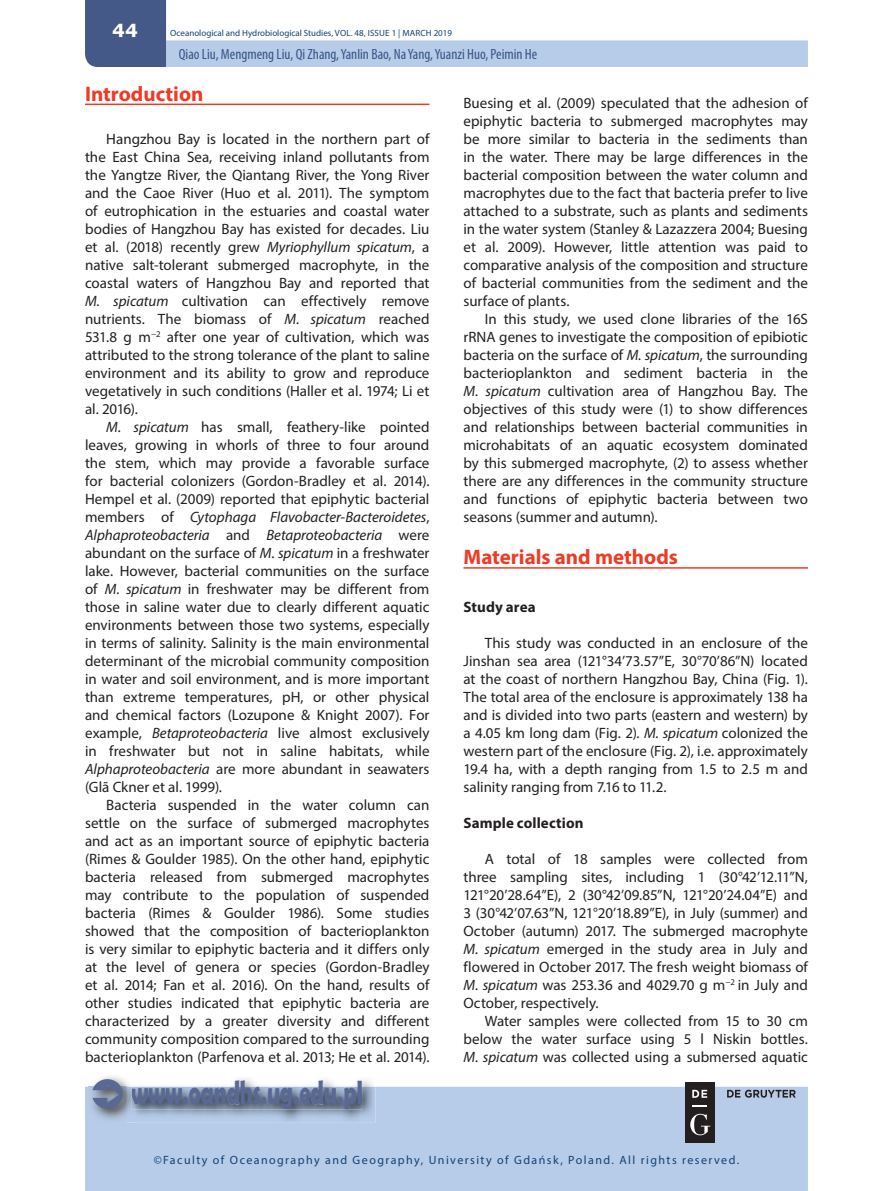
<style>
.page{position:relative;width:893px;height:1191px;background:#fff}
.page>*{position:absolute;margin:0;border:0;box-sizing:border-box;transform-origin:0 0}
.t1{font:700 33.75px "Berlin Sans FB Demi";color:#596994;scale:.67 1}
.t2{font:700 21px "Myriad Pro";color:#ef3a24}
.t3{font:700 18px "Verdana";color:#fff}
.t4{font:15px/18px "Myriad Pro";color:#231f20;text-align:justify}
.t5{font:condensed 15px "Myriad Pro";color:#395586}
.t6{font:700 15px "Myriad Pro";letter-spacing:.005em;color:#231f20}
.t7{font:12px "Myriad Pro";letter-spacing:.12em;color:#144176}
.t8{font:9px "Myriad Pro";color:#144176}
.s1{font-style:italic}
</style>
<div class="page">
<div style="left:85px;top:1086px;width:723px;height:105px;background:#b7cce8"></div>
<svg style="left:85px;top:0;width:723px;height:67px"></svg>
<div style="left:113px;top:24px;width:24px;height:13px;background:#455988"></div>
<div style="left:179px;top:49px;width:358px;height:13px;background:#b7cce8"></div>
<img style="left:88px;top:1086px;width:287px;height:36px">
<img style="left:127px;top:1110px;width:9px;height:12px">
<svg style="left:92px;top:1076px;width:270px;height:34px"></svg>
<div style="left:685px;top:1081px;width:30px;height:61px;background:#231f20"></div>
<svg style="left:692px;top:1105px;width:15px;height:1px"></svg>
<svg style="left:692px;top:1089px;width:15px;height:8px"></svg>
<svg style="left:690px;top:1113px;width:20px;height:22px"></svg>
<svg style="left:727px;top:1089px;width:69px;height:8px"></svg>
<hr style="left:85px;top:104px;width:344px;height:1px;background:#ef3a24">
<hr style="left:463px;top:567px;width:345px;height:1px;background:#ef3a24">
<p class="t3" style="left:112px;top:18px;width:27px">44</p>
<p class="t8" style="left:170px;top:28px;width:283px">Oceanological and Hydrobiological Studies, VOL. 48, ISSUE 1 | MARCH 2019</p>
<p class="t5" style="left:179px;top:45px;width:360px">Qiao Liu, Mengmeng Liu, Qi Zhang, Yanlin Bao, Na Yang, Yuanzi Huo, Peimin He</p>
<h2 class="t2" style="left:85px;top:80px;width:120px">Introduction</h2>
<p class="t4" style="left:85px;top:130px;width:346px;text-indent:21px">Hangzhou Bay is located in the northern part of the East China Sea, receiving inland pollutants from the Yangtze River, the Qiantang River, the Yong River and the Caoe River (Huo et al. 2011). The symptom of eutrophication in the estuaries and coastal water bodies of Hangzhou Bay has existed for decades. Liu et al. (2018) recently grew <span class="s1">Myriophyllum spicatum</span>, a native salt-tolerant submerged macrophyte, in the coastal waters of Hangzhou Bay and reported that <span class="s1">M. spicatum</span> cultivation can effectively remove nutrients. The biomass of <span class="s1">M. spicatum</span> reached 531.8 g m<sup>−2</sup> after one year of cultivation, which was attributed to the strong tolerance of the plant to saline environment and its ability to grow and reproduce vegetatively in such conditions (Haller et al. 1974; Li et al. 2016).</p>
<p class="t4" style="left:85px;top:418px;width:346px;text-indent:21px"><span class="s1">M. spicatum</span> has small, feathery-like pointed leaves, growing in whorls of three to four around the stem, which may provide a favorable surface for bacterial colonizers (Gordon-Bradley et al. 2014).<br>Hempel et al. (2009) reported that epiphytic bacterial members of <span class="s1">Cytophaga Flavobacter-Bacteroidetes</span>, <span class="s1">Alphaproteobacteria</span> and <span class="s1">Betaproteobacteria</span> were abundant on the surface of <span class="s1">M. spicatum</span> in a freshwater lake. However, bacterial communities on the surface of <span class="s1">M. spicatum</span> in freshwater may be different from those in saline water due to clearly different aquatic environments between those two systems, especially in terms of salinity. Salinity is the main environmental determinant of the microbial community composition in water and soil environment, and is more important than extreme temperatures, pH, or other physical and chemical factors (Lozupone &amp; Knight 2007). For example, <span class="s1">Betaproteobacteria</span> live almost exclusively in freshwater but not in saline habitats, while <span class="s1">Alphaproteobacteria</span> are more abundant in seawaters (Glã Ckner et al. 1999).</p>
<p class="t4" style="left:85px;top:796px;width:346px;text-indent:21px">Bacteria suspended in the water column can settle on the surface of submerged macrophytes and act as an important source of epiphytic bacteria (Rimes &amp; Goulder 1985). On the other hand, epiphytic bacteria released from submerged macrophytes may contribute to the population of suspended bacteria (Rimes &amp; Goulder 1986). Some studies showed that the composition of bacterioplankton is very similar to epiphytic bacteria and it differs only at the level of genera or species (Gordon-Bradley et al. 2014; Fan et al. 2016). On the hand, results of other studies indicated that epiphytic bacteria are characterized by a greater diversity and different community composition compared to the surrounding bacterioplankton (Parfenova et al. 2013; He et al. 2014).</p>
<h1 class="t1" style="left:131px;top:1073px;width:347px">www.oandhs.ug.edu.pl</h1>
<p class="t4" style="left:463px;top:94px;width:346px">Buesing et al. (2009) speculated that the adhesion of epiphytic bacteria to submerged macrophytes may be more similar to bacteria in the sediments than in the water. There may be large differences in the bacterial composition between the water column and macrophytes due to the fact that bacteria prefer to live attached to a substrate, such as plants and sediments in the water system (Stanley &amp; Lazazzera 2004; Buesing et al. 2009). However, little attention was paid to comparative analysis of the composition and structure of bacterial communities from the sediment and the surface of plants.</p>
<p class="t4" style="left:463px;top:310px;width:346px;text-indent:21px">In this study, we used clone libraries of the 16S rRNA genes to investigate the composition of epibiotic bacteria on the surface of <span class="s1">M. spicatum</span>, the surrounding bacterioplankton and sediment bacteria in the <span class="s1">M. spicatum</span> cultivation area of Hangzhou Bay. The objectives of this study were (1) to show differences and relationships between bacterial communities in microhabitats of an aquatic ecosystem dominated by this submerged macrophyte, (2) to assess whether there are any differences in the community structure and functions of epiphytic bacteria between two seasons (summer and autumn).</p>
<h2 class="t2" style="left:463px;top:543px;width:216px">Materials and methods</h2>
<p class="t6" style="left:463px;top:597px;width:74px">Study area</p>
<p class="t4" style="left:463px;top:634px;width:346px;text-indent:21px">This study was conducted in an enclosure of the Jinshan sea area (121°34’73.57”E, 30°70’86”N) located at the coast of northern Hangzhou Bay, China (Fig. 1).<br>The total area of the enclosure is approximately 138 ha and is divided into two parts (eastern and western) by a 4.05 km long dam (Fig. 2). <span class="s1">M. spicatum</span> colonized the western part of the enclosure (Fig. 2), i.e. approximately 19.4 ha, with a depth ranging from 1.5 to 2.5 m and salinity ranging from 7.16 to 11.2.</p>
<p class="t6" style="left:463px;top:813px;width:122px">Sample collection</p>
<p class="t4" style="left:463px;top:850px;width:346px;text-indent:21px">A total of 18 samples were collected from three sampling sites, including 1 (30°42’12.11”N, 121°20’28.64”E), 2 (30°42’09.85”N, 121°20’24.04”E) and 3 (30°42’07.63”N, 121°20’18.89”E), in July (summer) and October (autumn) 2017. The submerged macrophyte <span class="s1">M. spicatum</span> emerged in the study area in July and flowered in October 2017. The fresh weight biomass of <span class="s1">M. spicatum</span> was 253.36 and 4029.70 g m<sup>−2</sup> in July and October, respectively.</p>
<p class="t4" style="left:463px;top:1012px;width:346px;text-indent:21px">Water samples were collected from 15 to 30 cm below the water surface using 5 l Niskin bottles.<br><span class="s1">M. spicatum</span> was collected using a submersed aquatic</p>
<p class="t7" style="left:154px;top:1152px;width:587px">©Faculty of Oceanography and Geography, University of Gdańsk, Poland. All rights reserved.</p>
</div>
